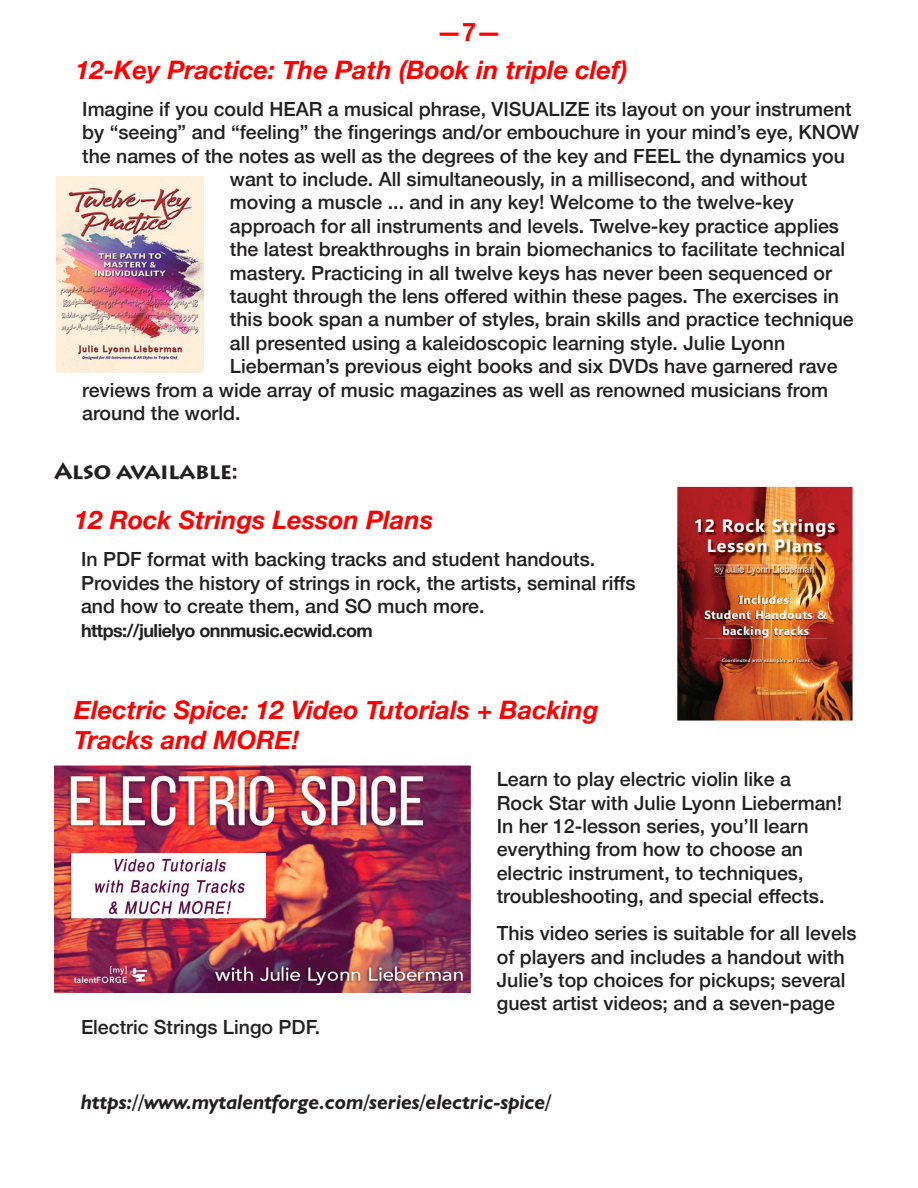
<style>
.page{position:relative;width:918px;height:1188px;background:#fff}
.page>*{position:absolute;margin:0;border:0;box-sizing:border-box;transform-origin:0 0}
.t1{font:italic 700 25.5px/30.6px "Helvetica Neue";color:#f00}
.t2{font:700 25.5px "Helvetica Neue";color:#f00}
.t3{font:700 22.5px "Lithos Pro";letter-spacing:-.03em;color:#231f20}
.t4{font:italic 700 21px "Humanist 521 BT";color:#231f20}
.t5{font:500 19.5px/23.4px "Helvetica Neue";color:#231f20}
.t6{font:700 18px "Helvetica Neue";letter-spacing:-.03em;color:#231f20}
.t7{font:700 17.85px/20.1px "Khmer UI";letter-spacing:.05em;color:#fff;text-align:center}
.t8{font:700 11.7px/15.6px "Khmer UI";letter-spacing:.05em;color:#fff;text-align:center}
.t9{font:italic 600 5.25px "Gill Sans";letter-spacing:.05em;color:#fff}
</style>
<div class="page">
<img style="left:56px;top:176px;width:147px;height:197px">
<img style="left:677px;top:487px;width:176px;height:234px">
<img style="left:696px;top:520px;width:143px;height:36px">
<img style="left:705px;top:594px;width:123px;height:44px">
<img style="left:705px;top:595px;width:122px;height:43px">
<img style="left:722px;top:659px;width:89px;height:5px">
<img style="left:714px;top:565px;width:101px;height:11px">
<img style="left:716px;top:566px;width:98px;height:8px">
<img style="left:54px;top:766px;width:417px;height:227px">
<h1 class="t2" style="left:437px;top:12px;width:67px">—7—</h1>
<h1 class="t1" style="left:76px;top:55px;width:554px">12-Key Practice: The Path (Book in triple clef)</h1>
<p class="t5" style="left:82px;top:96px;width:771px">Imagine if you could HEAR a musical phrase, VISUALIZE its layout on your instrument</p>
<p class="t5" style="left:82px;top:119px;width:779px">by “seeing” and “feeling” the fingerings and/or embouchure in your mind’s eye, KNOW</p>
<p class="t5" style="left:82px;top:142px;width:764px">the names of the notes as well as the degrees of the key and FEEL the dynamics you</p>
<p class="t5" style="left:230px;top:166px;width:579px">want to include. All simultaneously, in a millisecond, and without</p>
<p class="t5" style="left:230px;top:189px;width:565px">moving a muscle ... and in any key! Welcome to the twelve-key</p>
<p class="t5" style="left:230px;top:213px;width:611px">approach for all instruments and levels. Twelve-key practice applies</p>
<p class="t5" style="left:230px;top:236px;width:617px">the latest breakthroughs in brain biomechanics to facilitate technical</p>
<p class="t5" style="left:230px;top:259px;width:603px">mastery. Practicing in all twelve keys has never been sequenced or</p>
<p class="t5" style="left:230px;top:283px;width:611px">taught through the lens offered within these pages. The exercises in</p>
<p class="t5" style="left:230px;top:306px;width:625px">this book span a number of styles, brain skills and practice technique</p>
<p class="t5" style="left:230px;top:330px;width:557px">all presented using a kaleidoscopic learning style. Julie Lyonn</p>
<p class="t5" style="left:230px;top:353px;width:609px">Lieberman’s previous eight books and six DVDs have garnered rave</p>
<p class="t5" style="left:82px;top:376px;width:747px">reviews from a wide array of music magazines as well as renowned musicians from</p>
<p class="t5" style="left:82px;top:400px;width:160px">around the world.</p>
<p class="t3" style="left:54px;top:457px;width:185px">Also available:</p>
<h1 class="t1" style="left:74px;top:506px;width:360px">12 Rock Strings Lesson Plans</h1>
<p class="t5" style="left:81px;top:546px;width:556px">In PDF format with backing tracks and student handouts.<br>Provides the history of strings in rock, the artists, seminal riffs and how to create them, and SO much more.</p>
<p class="t6" style="left:81px;top:617px;width:293px">https://julielyo onnmusic.ecwid.com</p>
<p class="t7" style="left:694px;top:516px;width:143px">12 Rock Strings<br>Lesson Plans</p>
<p class="t8" style="left:704px;top:592px;width:124px">Includes:<br>Student Handouts &amp; backing tracks</p>
<p class="t9" style="left:722px;top:657px;width:89px">Coordinated with examples on iTunes</p>
<h1 class="t1" style="left:74px;top:695px;width:526px">Electric Spice: 12 Video Tutorials + Backing<br>Tracks and MORE!</h1>
<p class="t5" style="left:497px;top:766px;width:347px">Learn to play electric violin like a Rock Star with Julie Lyonn Lieberman!<br>In her 12-lesson series, you’ll learn everything from how to choose an electric instrument, to techniques, troubleshooting, and special effects.</p>
<p class="t5" style="left:497px;top:920px;width:361px">This video series is suitable for all levels of players and includes a handout with Julie’s top choices for pickups; several guest artist videos; and a seven-page</p>
<p class="t5" style="left:81px;top:1014px;width:241px">Electric Strings Lingo PDF.</p>
<p class="t4" style="left:81px;top:1089px;width:472px">https://www.mytalentforge.com/series/electric-spice/</p>
</div>
